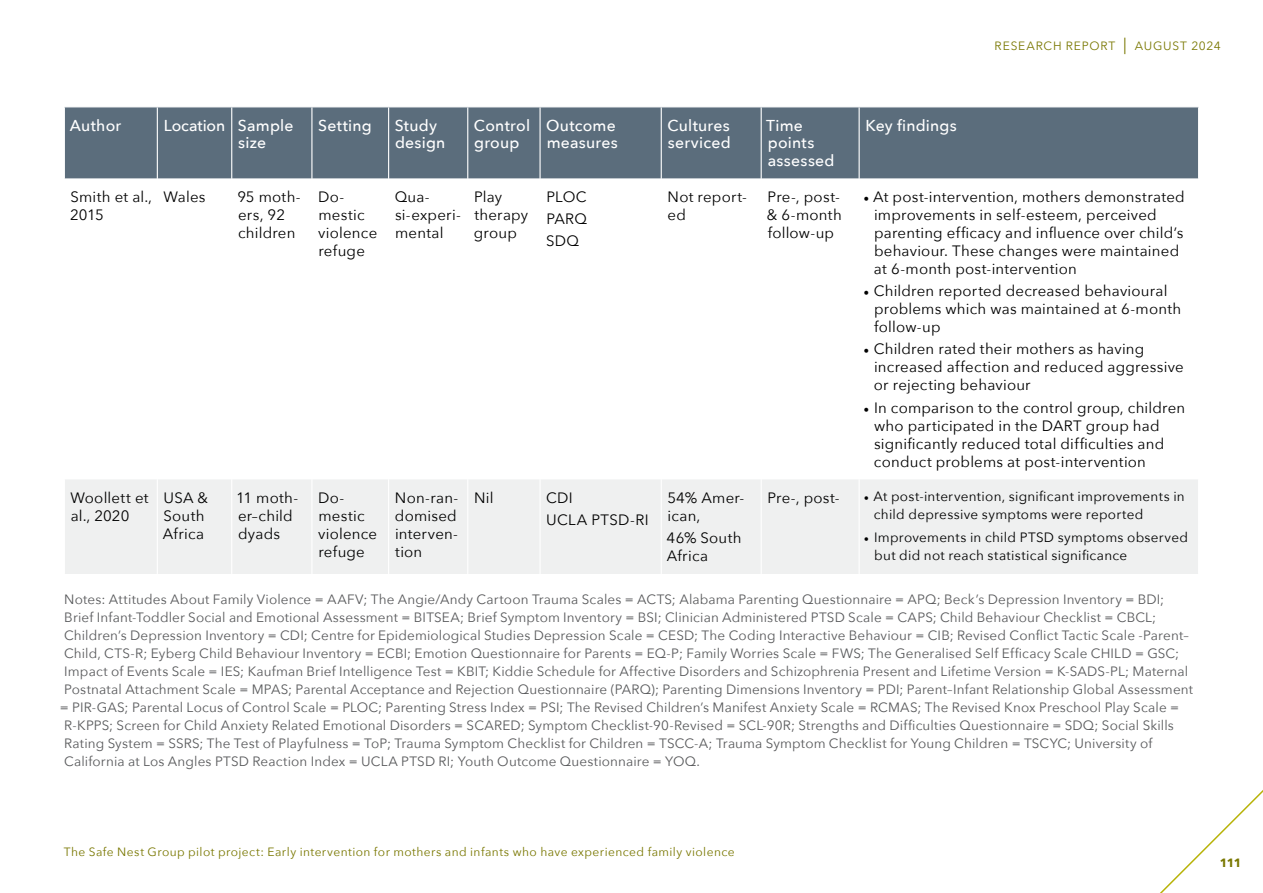
<style>
.page{position:relative;width:1263px;height:893px;background:#fff}
.page>*{position:absolute;margin:0;border:0;box-sizing:border-box;transform-origin:0 0}
.t1{font:500 15.75px/17.2px "Avenir Next";letter-spacing:.015em;color:#fff}
.t2{font:15px/18px "Avenir Next";letter-spacing:.015em;color:#000}
.t3{font:13.5px "Avenir Next";letter-spacing:.01em;color:#58595b}
.t4{font:13.5px/18px "Avenir Next";letter-spacing:.02em;color:#000}
.t5{font:12px "Avenir Next";letter-spacing:.035em;color:#797700}
.t6{font:12px "Avenir Next";letter-spacing:.065em;color:#797700}
.t7{font:700 12px "Avenir Next";color:#797700}
.s1{font-size:16.5px}
.s2{font-family:"Minion Pro"}
</style>
<div class="page">
<svg style="left:1160px;top:790px;width:103px;height:103px"></svg>
<div style="left:65px;top:107px;width:1133px;height:71px;background:#5b6d7c"></div>
<div style="left:65px;top:480px;width:1133px;height:94px;background:#eff0f0"></div>
<hr style="left:157px;top:479px;width:1px;height:95px;background:#fff">
<hr style="left:231px;top:479px;width:1px;height:95px;background:#fff">
<hr style="left:311px;top:479px;width:1px;height:95px;background:#fff">
<hr style="left:388px;top:479px;width:1px;height:95px;background:#fff">
<hr style="left:467px;top:479px;width:1px;height:95px;background:#fff">
<hr style="left:539px;top:479px;width:2px;height:95px;background:#fff">
<hr style="left:661px;top:479px;width:1px;height:95px;background:#fff">
<hr style="left:761px;top:479px;width:1px;height:95px;background:#fff">
<hr style="left:858px;top:479px;width:2px;height:95px;background:#fff">
<hr style="left:157px;top:107px;width:1px;height:71px;background:#fff">
<hr style="left:231px;top:107px;width:1px;height:71px;background:#fff">
<hr style="left:311px;top:107px;width:1px;height:71px;background:#fff">
<hr style="left:388px;top:107px;width:1px;height:71px;background:#fff">
<hr style="left:467px;top:107px;width:1px;height:71px;background:#fff">
<hr style="left:539px;top:107px;width:2px;height:71px;background:#fff">
<hr style="left:661px;top:107px;width:1px;height:71px;background:#fff">
<hr style="left:761px;top:107px;width:1px;height:71px;background:#fff">
<hr style="left:858px;top:107px;width:2px;height:71px;background:#fff">
<p class="t6" style="left:995px;top:35px;width:228px">RESEARCH REPORT <span class="s1">|</span> AUGUST 2024</p>
<p class="t1" style="left:70px;top:116px;width:53px">Author</p>
<p class="t1" style="left:238px;top:116px;width:57px;text-indent:-75px">Location Sample size</p>
<p class="t1" style="left:318px;top:116px;width:55px">Setting</p>
<p class="t1" style="left:395px;top:116px;width:52px">Study design</p>
<p class="t1" style="left:474px;top:116px;width:58px">Control group</p>
<p class="t1" style="left:546px;top:116px;width:73px">Outcome measures</p>
<p class="t1" style="left:667px;top:116px;width:65px">Cultures serviced</p>
<p class="t1" style="left:766px;top:116px;width:70px">Time points assessed</p>
<p class="t1" style="left:866px;top:116px;width:93px">Key findings</p>
<p class="t2" style="left:70px;top:187px;width:84px">Smith et al.,<br>2015</p>
<p class="t2" style="left:163px;top:187px;width:44px">Wales</p>
<p class="t2" style="left:237px;top:187px;width:65px">95 moth&shy;ers, 92 children</p>
<p class="t2" style="left:318px;top:187px;width:61px">Do&shy;mestic violence refuge</p>
<p class="t2" style="left:395px;top:187px;width:68px">Qua&shy;si-experi&shy;mental</p>
<p class="t2" style="left:474px;top:187px;width:56px">Play therapy group</p>
<p class="t2" style="left:546px;top:185px;width:42px;line-height:22.2px;text-align:justify">PLOC PARQ SDQ</p>
<p class="t2" style="left:668px;top:187px;width:81px">Not report&shy;ed</p>
<p class="t2" style="left:767px;top:187px;width:76px">Pre-, post-&amp; 6-month follow-up</p>
<p class="t2" style="left:874px;top:187px;width:312px;text-indent:-10px"><span class="s2">•</span> At post-intervention, mothers demonstrated improvements in self-esteem, perceived parenting efficacy and influence over child’s behaviour. These changes were maintained at 6-month post-intervention</p>
<p class="t2" style="left:874px;top:281px;width:309px;text-indent:-11px"><span class="s2">•</span> Children reported decreased behavioural problems which was maintained at 6-month follow-up</p>
<p class="t2" style="left:874px;top:339px;width:311px;text-indent:-10px"><span class="s2">•</span> Children rated their mothers as having increased affection and reduced aggressive or rejecting behaviour</p>
<p class="t2" style="left:874px;top:398px;width:313px;text-indent:-10px"><span class="s2">•</span> In comparison to the control group, children who participated in the DART group had significantly reduced total difficulties and conduct problems at post-intervention</p>
<p class="t2" style="left:70px;top:488px;width:80px">Woollett et al., 2020</p>
<p class="t2" style="left:163px;top:488px;width:47px">USA &amp;<br>South<br>Africa</p>
<p class="t2" style="left:236px;top:488px;width:64px">11 moth&shy;er–child dyads</p>
<p class="t2" style="left:318px;top:488px;width:61px">Do&shy;mestic violence refuge</p>
<p class="t2" style="left:395px;top:488px;width:65px;text-align:justify">Non-ran&shy;domised interven&shy;tion</p>
<p class="t2" style="left:474px;top:488px;width:21px">Nil</p>
<p class="t2" style="left:546px;top:486px;width:104px;line-height:22.2px">CDI<br>UCLA PTSD-RI</p>
<p class="t2" style="left:667px;top:488px;width:78px">54% Amer&shy;ican,</p>
<p class="t2" style="left:767px;top:488px;width:74px">Pre-, post-</p>
<p class="t4" style="left:874px;top:487px;width:312px;text-indent:-10px"><span class="s2">•</span> At post-intervention, significant improvements in child depressive symptoms were reported</p>
<p class="t4" style="left:874px;top:527px;width:315px;text-indent:-10px"><span class="s2">•</span> Improvements in child PTSD symptoms observed but did not reach statistical significance</p>
<p class="t3" style="left:64px;top:588px;width:1101px">Notes: Attitudes About Family Violence = AAFV; The Angie/Andy Cartoon Trauma Scales = ACTS; Alabama Parenting Questionnaire = APQ; Beck’s Depression Inventory = BDI;</p>
<p class="t3" style="left:64px;top:606px;width:1093px">Brief Infant-Toddler Social and Emotional Assessment = BITSEA; Brief Symptom Inventory = BSI; Clinician Administered PTSD Scale = CAPS; Child Behaviour Checklist = CBCL;</p>
<p class="t3" style="left:64px;top:624px;width:1126px">Children’s Depression Inventory = CDI; Centre for Epidemiological Studies Depression Scale = CESD; The Coding Interactive Behaviour = CIB; Revised Conflict Tactic Scale -Parent–</p>
<p class="t3" style="left:64px;top:642px;width:1117px">Child, CTS-R; Eyberg Child Behaviour Inventory = ECBI; Emotion Questionnaire for Parents = EQ-P; Family Worries Scale = FWS; The Generalised Self Efficacy Scale CHILD = GSC;</p>
<p class="t3" style="left:64px;top:660px;width:1125px">Impact of Events Scale = IES; Kaufman Brief Intelligence Test = KBIT; Kiddie Schedule for Affective Disorders and Schizophrenia Present and Lifetime Version = K-SADS-PL; Maternal</p>
<p class="t3" style="left:64px;top:678px;width:1130px">Postnatal Attachment Scale = MPAS; Parental Acceptance and Rejection Questionnaire (PARQ); Parenting Dimensions Inventory = PDI; Parent–Infant Relationship Global Assessment</p>
<p class="t3" style="left:60px;top:696px;width:1121px">= PIR-GAS; Parental Locus of Control Scale = PLOC; Parenting Stress Index = PSI; The Revised Children’s Manifest Anxiety Scale = RCMAS; The Revised Knox Preschool Play Scale =</p>
<p class="t3" style="left:64px;top:714px;width:1111px">R-KPPS; Screen for Child Anxiety Related Emotional Disorders = SCARED; Symptom Checklist-90-Revised = SCL-90R; Strengths and Difficulties Questionnaire = SDQ; Social Skills</p>
<p class="t3" style="left:64px;top:732px;width:1090px">Rating System = SSRS; The Test of Playfulness = ToP; Trauma Symptom Checklist for Children = TSCC-A; Trauma Symptom Checklist for Young Children = TSCYC; University of</p>
<p class="t3" style="left:64px;top:750px;width:637px">California at Los Angles PTSD Reaction Index = UCLA PTSD RI; Youth Outcome Questionnaire = YOQ.</p>
<p class="t2" style="left:667px;top:528px;width:76px">46% South<br>Africa</p>
<p class="t5" style="left:64px;top:842px;width:672px">The Safe Nest Group pilot project: Early intervention for mothers and infants who have experienced family violence</p>
<p class="t7" style="left:1220px;top:852px;width:23px">111</p>
</div>
